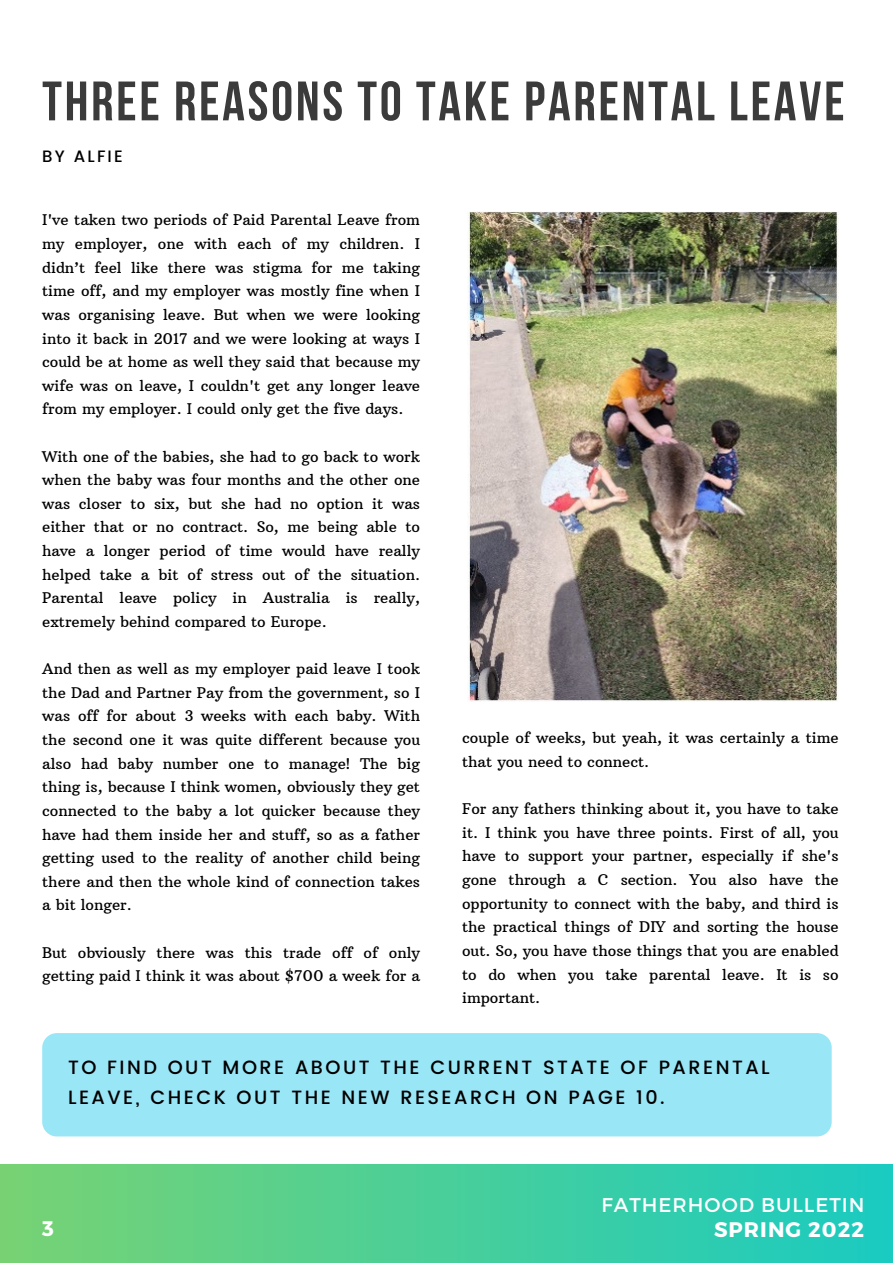
<style>
.page{position:relative;width:893px;height:1264px;background:#fff}
.page>*{position:absolute;margin:0;border:0;box-sizing:border-box;transform-origin:0 0}
.t1{font:700 55.5px "Bebas Neue";letter-spacing:.05em;color:#3b3b3b}
.t2{font:700 21px "Montserrat";letter-spacing:.05em;color:#fff}
.t3{font:19.8px "Montserrat";letter-spacing:.05em;color:#fff}
.t4{font:500 19.2px/29.8px "Poppins";letter-spacing:.13em;color:#000}
.t5{font:500 16.5px "Poppins";letter-spacing:.13em;color:#000}
.t6{font:15px/23.5px "Arbutus Slab";color:#000;text-align:justify}
</style>
<div class="page">
<div style="left:0;top:1164px;width:892px;height:98px;background:linear-gradient(to right,#78d373,#1acbc1)"></div>
<div style="left:42px;top:1033px;width:789px;height:103px;background:#99e6f7;border-radius:15px"></div>
<img style="left:467px;top:211px;width:371px;height:491px">
<p class="t1" style="left:42px;top:79px;width:803px">THREE REASONS TO TAKE PARENTAL LEAVE</p>
<p class="t5" style="left:42px;top:147px;width:82px">BY ALFIE</p>
<p class="t6" style="left:42px;top:208px;width:379px">I've taken two periods of Paid Parental Leave from my employer, one with each of my children. I didn’t feel like there was stigma for me taking time off, and my employer was mostly fine when I was organising leave. But when we were looking into it back in 2017 and we were looking at ways I could be at home as well they said that because my wife was on leave, I couldn't get any longer leave from my employer. I could only get the five days.</p>
<p class="t6" style="left:42px;top:444px;width:379px">With one of the babies, she had to go back to work when the baby was four months and the other one was closer to six, but she had no option it was either that or no contract. So, me being able to have a longer period of time would have really helped take a bit of stress out of the situation.<br>Parental leave policy in Australia is really, extremely behind compared to Europe.</p>
<p class="t6" style="left:42px;top:657px;width:379px">And then as well as my employer paid leave I took the Dad and Partner Pay from the government, so I was off for about 3 weeks with each baby. With the second one it was quite different because you also had baby number one to manage! The big thing is, because I think women, obviously they get connected to the baby a lot quicker because they have had them inside her and stuff, so as a father getting used to the reality of another child being there and then the whole kind of connection takes a bit longer.</p>
<p class="t6" style="left:42px;top:940px;width:379px">But obviously there was this trade off of only getting paid I think it was about $700 a week for a</p>
<p class="t6" style="left:462px;top:726px;width:378px">couple of weeks, but yeah, it was certainly a time that you need to connect.</p>
<p class="t6" style="left:462px;top:797px;width:378px">For any fathers thinking about it, you have to take it. I think you have three points. First of all, you have to support your partner, especially if she's gone through a C section. You also have the opportunity to connect with the baby, and third is the practical things of DIY and sorting the house out. So, you have those things that you are enabled to do when you take parental leave. It is so important.</p>
<p class="t4" style="left:68px;top:1052px;width:703px">TO FIND OUT MORE ABOUT THE CURRENT STATE OF PARENTAL<br>LEAVE, CHECK OUT THE NEW RESEARCH ON PAGE 10.</p>
<p class="t2" style="left:42px;top:1214px;width:13px">3</p>
<p class="t3" style="left:601px;top:1192px;width:264px">FATHERHOOD BULLETIN</p>
<p class="t2" style="left:714px;top:1216px;width:152px">SPRING 2022</p>
</div>
